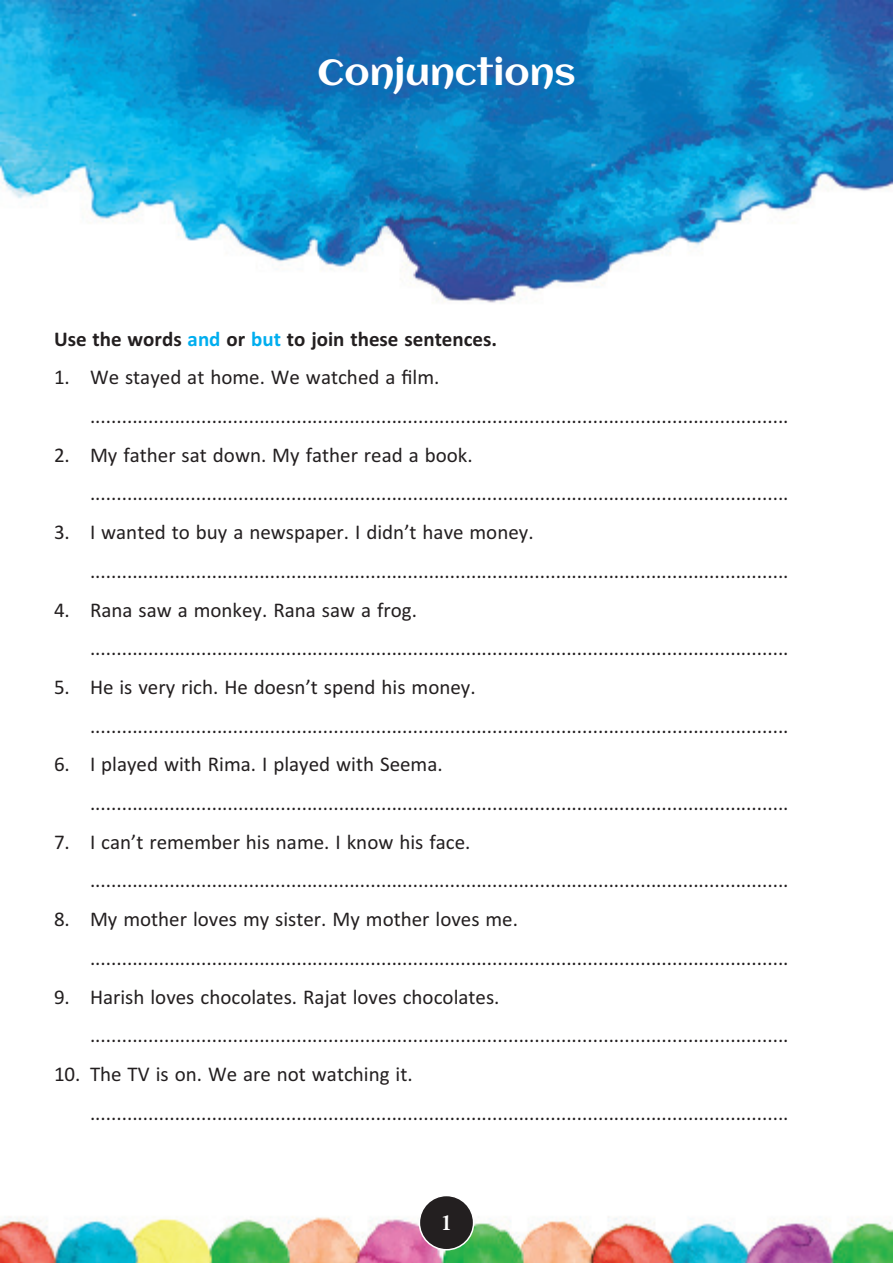
<style>
.page{position:relative;width:893px;height:1263px;background:#fff}
.page>*{position:absolute;margin:0;border:0;box-sizing:border-box;transform-origin:0 0}
.t1{font:36px "Aclonica";color:#fff}
.Options_list{font:21px "Calibri";color:#231f20}
.Question{font:700 21px "Calibri";color:#231f20}
.t2{font:21px "Calis MT Bol";color:#fff}
.s1{color:#00aeef}
</style>
<div class="page">
<img style="left:0;top:0;width:893px;height:1263px">
<div style="left:419px;top:1195px;width:55px;height:55px;background:#231f20;border-radius:50%"></div>
<div style="left:419px;top:1195px;width:55px;height:55px;border:2px solid #fff;border-radius:50%"></div>
<p class="t1" style="left:317px;top:47px;width:260px">Conjunctions</p>
<p class="Question" style="left:54px;top:326px;width:445px">Use the words <span class="s1">and</span> or <span class="s1">but</span> to join these sentences.</p>
<p class="Options_list" style="left:54px;top:364px;width:387px">1. We stayed at home. We watched a film.</p>
<p class="Options_list" style="left:90px;top:403px;width:700px">....................................................................................................................................</p>
<p class="Options_list" style="left:54px;top:442px;width:420px">2. My father sat down. My father read a book.</p>
<p class="Options_list" style="left:90px;top:480px;width:700px">....................................................................................................................................</p>
<p class="Options_list" style="left:54px;top:519px;width:481px">3. I wanted to buy a newspaper. I didn’t have money.</p>
<p class="Options_list" style="left:90px;top:558px;width:700px">....................................................................................................................................</p>
<p class="Options_list" style="left:54px;top:596px;width:365px">4. Rana saw a monkey. Rana saw a frog.</p>
<p class="Options_list" style="left:90px;top:635px;width:700px">....................................................................................................................................</p>
<p class="Options_list" style="left:54px;top:674px;width:423px">5. He is very rich. He doesn’t spend his money.</p>
<p class="Options_list" style="left:90px;top:713px;width:700px">....................................................................................................................................</p>
<p class="Options_list" style="left:54px;top:751px;width:390px">6. I played with Rima. I played with Seema.</p>
<p class="Options_list" style="left:90px;top:790px;width:700px">....................................................................................................................................</p>
<p class="Options_list" style="left:54px;top:829px;width:418px">7. I can’t remember his name. I know his face.</p>
<p class="Options_list" style="left:90px;top:867px;width:700px">....................................................................................................................................</p>
<p class="Options_list" style="left:54px;top:906px;width:466px">8. My mother loves my sister. My mother loves me.</p>
<p class="Options_list" style="left:90px;top:945px;width:700px">....................................................................................................................................</p>
<p class="Options_list" style="left:54px;top:983px;width:447px">9. Harish loves chocolates. Rajat loves chocolates.</p>
<p class="Options_list" style="left:90px;top:1022px;width:700px">....................................................................................................................................</p>
<p class="Options_list" style="left:54px;top:1061px;width:360px">10. The TV is on. We are not watching it.</p>
<p class="Options_list" style="left:90px;top:1100px;width:700px">....................................................................................................................................</p>
<p class="t2" style="left:441px;top:1211px;width:12px">1</p>
</div>
